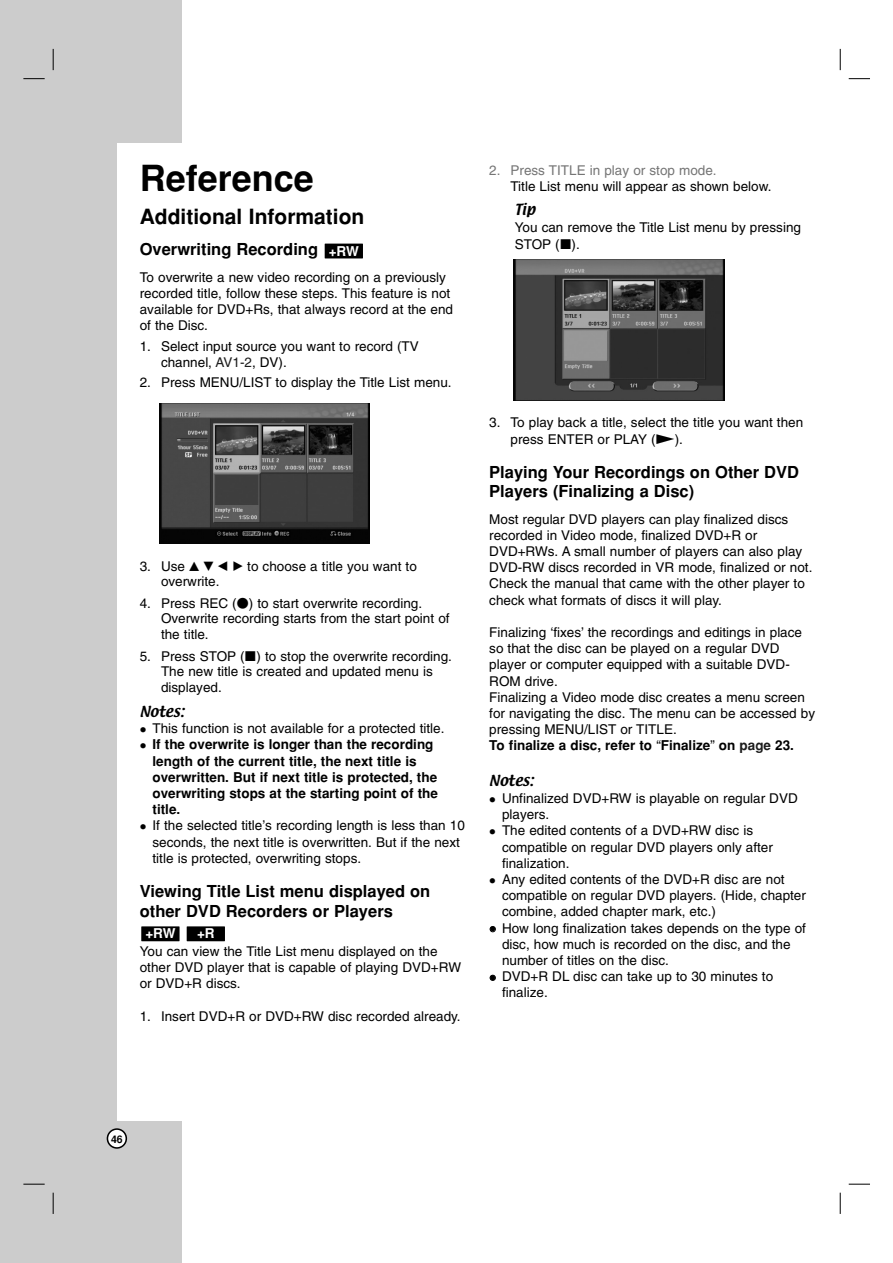
<style>
.page{position:relative;width:893px;height:1263px;background:#fff}
.page>*{position:absolute;margin:0;border:0;box-sizing:border-box;transform-origin:0 0}
.t1{font:700 36px "Helvetica";color:#000}
.t2{font:700 21px "Helvetica";color:#000}
.t3{font:700 16.5px/19.8px "Helvetica";color:#000}
.t4{font:13.5px/16.2px "Helvetica";color:#000}
.t5{font:700 13.5px/16.2px "Helvetica";color:#000}
.t6{font:13.5px "Helvetica";color:#757575}
.t7{font:13.5px "Textile";color:#000}
.t8{font:700 13.5px "Helvetica";color:#fff}
.t9{font:700 10.5px "Helvetica";color:#000}
.s1{color:#1c1c1c}
.s2{font-family:"Sony PS Common"}
.s3{font-weight:700}
.s4{font-weight:700;color:#1c1c1c}
</style>
<div class="page">
<div style="left:0;top:0;width:181px;height:1263px;background:#ccc"></div>
<div style="left:117px;top:143px;width:139px;height:978px;background:#fff"></div>
<svg style="left:107px;top:1128px;width:20px;height:21px"></svg>
<svg style="left:53px;top:49px;width:1px;height:21px"></svg>
<svg style="left:839px;top:49px;width:1px;height:21px"></svg>
<svg style="left:53px;top:1193px;width:1px;height:21px"></svg>
<svg style="left:839px;top:1193px;width:1px;height:21px"></svg>
<svg style="left:23px;top:78px;width:22px;height:1px"></svg>
<svg style="left:848px;top:78px;width:22px;height:1px"></svg>
<svg style="left:23px;top:1184px;width:22px;height:1px"></svg>
<svg style="left:848px;top:1184px;width:22px;height:1px"></svg>
<div style="left:187px;top:926px;width:38px;height:15px;background:#000"></div>
<div style="left:141px;top:926px;width:38px;height:15px;background:#000"></div>
<div style="left:325px;top:244px;width:38px;height:14px;background:#000"></div>
<img style="left:159px;top:404px;width:211px;height:140px">
<img style="left:513px;top:260px;width:211px;height:140px">
<h1 class="t1" style="left:140px;top:166px;width:176px">Reference</h1>
<h2 class="t2" style="left:140px;top:209px;width:226px">Additional Information</h2>
<p class="t3" style="left:140px;top:241px;width:180px">Overwriting Recording</p>
<p class="t4" style="left:140px;top:270px;width:315px">To overwrite a new video recording on a previously recorded title, follow these steps. This feature is not available for DVD+Rs, that always record at the end of the Disc.</p>
<p class="t4" style="left:161px;top:339px;width:259px;text-indent:-21px">1. Select input source you want to record (TV channel, <span class="s1">AV1-2</span>, DV).</p>
<p class="t4" style="left:140px;top:376px;width:313px">2. Press MENU/LIST to display the Title List menu.</p>
<p class="t8" style="left:329px;top:246px;width:32px">+RW</p>
<p class="t4" style="left:161px;top:560px;width:257px;line-height:15.5px;text-indent:-21px">3. Use <span class="s2">V V B B</span> to choose a title you want to overwrite.</p>
<p class="t4" style="left:161px;top:596px;width:290px;text-indent:-21px">4. Press REC (<span class="s2">Z</span>) to start overwrite recording.<br>Overwrite recording starts from the start point of the title.</p>
<p class="t4" style="left:161px;top:649px;width:292px;text-indent:-21px">5. Press STOP (<span class="s2">X</span>) to stop the overwrite recording.<br>The new title is created and updated menu is displayed.</p>
<p class="t7" style="left:140px;top:705px;width:46px">Notes:</p>
<p class="t4" style="left:152px;top:722px;width:293px">This function is not available for a protected title.</p>
<p class="t5" style="left:152px;top:738px;width:287px">If the overwrite is longer than the recording length of the current title, the next title is overwritten. But if next title is protected, the overwriting stops at the starting point of the title.</p>
<p class="t4" style="left:152px;top:819px;width:314px">If the selected title’s recording length is less than 10 seconds, the next title is overwritten. But if the next title is protected, overwriting stops.</p>
<p class="t3" style="left:140px;top:883px;width:292px">Viewing Title List menu displayed on other DVD Recorders or Players</p>
<p class="t4" style="left:140px;top:944px;width:323px">You can view the Title List menu displayed on the other DVD player that is capable of playing DVD+RW or DVD+R discs.</p>
<p class="t4" style="left:140px;top:1009px;width:322px">1. Insert DVD+R or DVD+RW disc recorded already.</p>
<p class="t8" style="left:145px;top:929px;width:32px">+RW</p>
<p class="t8" style="left:197px;top:929px;width:19px">+R</p>
<p class="t6" style="left:489px;top:165px;width:229px">2. Press TITLE in play or stop mode.</p>
<p class="t4" style="left:510px;top:180px;width:262px">Title List menu will appear as shown below.</p>
<p class="t7" style="left:514px;top:204px;width:22px">Tip</p>
<p class="t4" style="left:514px;top:220px;width:288px;line-height:17.1px">You can remove the Title List menu by pressing<br>STOP (<span class="s2">X</span>).</p>
<p class="t4" style="left:510px;top:415px;width:294px;line-height:17.1px;text-indent:-21px">3. To play back a title, select the title you want then press ENTER or PLAY (<span class="s2">N</span>).</p>
<p class="t3" style="left:489px;top:464px;width:311px">Playing Your Recordings on Other DVD<br>Players (Finalizing a Disc)</p>
<p class="t4" style="left:489px;top:512px;width:325px">Most regular DVD players can play finalized discs recorded in Video mode, finalized DVD+R or DVD+RWs. A small number of players can also play DVD-RW discs recorded in VR mode, finalized or not.<br>Check the manual that came with the other player to check what formats of discs it will play.</p>
<p class="t4" style="left:489px;top:625px;width:327px">Finalizing ‘fixes’ the recordings and editings in place so that the disc can be played on a regular DVD player or computer equipped with a suitable DVD-ROM drive.<br>Finalizing a Video mode disc creates a menu screen for navigating the disc. The menu can be accessed by pressing MENU/LIST or TITLE.<br><span class="s3">To finalize a disc, refer to</span> “<span class="s3">Finalize</span>” <span class="s3">on</span> <span class="s4">page</span> <span class="s3">23.</span></p>
<p class="t7" style="left:489px;top:775px;width:46px">Notes:</p>
<p class="t4" style="left:502px;top:791px;width:305px">Unfinalized DVD+RW is playable on regular DVD players.<br>The edited contents of a DVD+RW disc is compatible on regular DVD players only after finalization.<br>Any edited contents of the DVD+R disc are not compatible on regular DVD players. (Hide, chapter combine, added chapter mark, etc.)<br>How long finalization takes depends on the type of disc, how much is recorded on the disc, and the number of titles on the disc.<br>DVD+R DL disc can take up to 30 minutes to finalize.</p>
<p class="t9" style="left:111px;top:1135px;width:13px">46</p>
</div>
